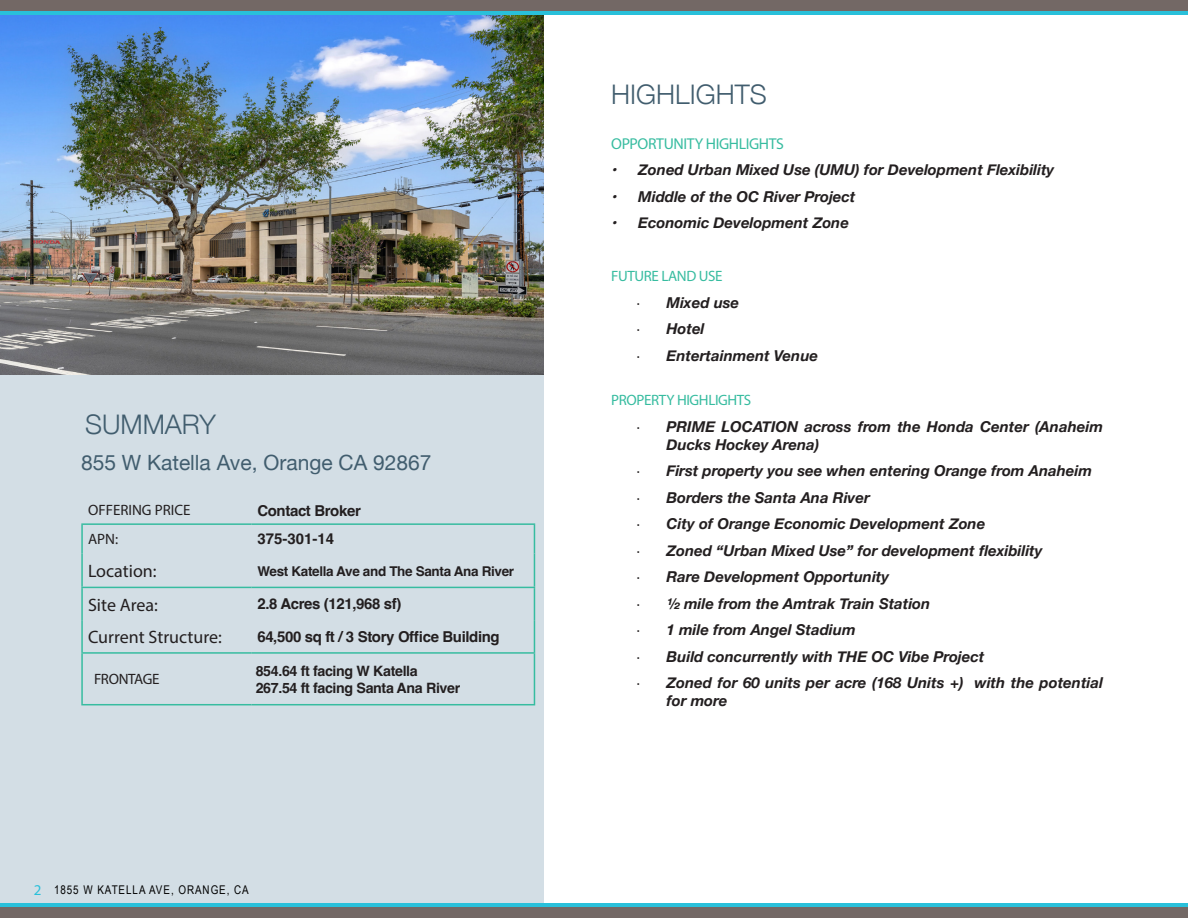
<style>
.page{position:relative;width:1188px;height:918px;background:#fff}
.page>*{position:absolute;margin:0;border:0;box-sizing:border-box;transform-origin:0 0}
.Head_01{font:300 27px "Helvetica Neue";color:#415d6e}
.Head_01-2{font:21px "Helvetica Neue";color:#415d6e}
.t1{font:18px "Myriad Pro";color:#231f20}
.Head_02{font:15.75px "Myriad Pro";letter-spacing:-.025em;color:#37bca0}
.t2{font:italic 700 15px/18px "Helvetica Neue";color:#231f20}
.t3{font:700 15px "Helvetica";letter-spacing:-.025em;color:#231f20}
.Head_02-2{font:15px "Myriad Pro";letter-spacing:-.025em;color:#37bca0}
.t4{font:15px "Myriad Pro";color:#231f20}
.t5{font:15px "Myriad Pro";letter-spacing:-.025em;color:#231f20}
.t6{font:700 14.25px/17.1px "Helvetica";letter-spacing:-.025em;color:#231f20}
.t7{font:700 13.5px "Helvetica";letter-spacing:-.025em;color:#231f20}
.t8{font:12px "Arial Narrow";letter-spacing:.08em;color:#000}
.s1{font-family:"Myriad Pro";font-size:15px;color:#29c0da}
.s2{font-family:"Myriad Pro";font-weight:400;font-style:normal}
</style>
<div class="page">
<img style="left:0;top:15px;width:543px;height:360px">
<div style="left:0;top:375px;width:543px;height:528px;background:#d3dee5"></div>
<hr style="left:81px;top:523px;width:170px;height:2px;background:#37bca0">
<hr style="left:81px;top:525px;width:2px;height:29px;background:#37bca0">
<hr style="left:251px;top:523px;width:284px;height:2px;background:#37bca0">
<hr style="left:81px;top:554px;width:2px;height:33px;background:#37bca0">
<hr style="left:81px;top:587px;width:170px;height:1px;background:#37bca0">
<hr style="left:81px;top:588px;width:2px;height:32px;background:#37bca0">
<hr style="left:251px;top:587px;width:284px;height:1px;background:#37bca0">
<hr style="left:81px;top:620px;width:2px;height:32px;background:#37bca0">
<svg style="left:534px;top:525px;width:1px;height:29px"></svg>
<hr style="left:534px;top:554px;width:1px;height:33px;background:#37bca0">
<hr style="left:534px;top:588px;width:1px;height:32px;background:#37bca0">
<hr style="left:534px;top:620px;width:1px;height:32px;background:#37bca0">
<hr style="left:81px;top:652px;width:170px;height:2px;background:#37bca0">
<hr style="left:81px;top:654px;width:2px;height:50px;background:#37bca0">
<hr style="left:251px;top:652px;width:284px;height:2px;background:#37bca0">
<hr style="left:534px;top:654px;width:1px;height:50px;background:#37bca0">
<hr style="left:81px;top:704px;width:170px;height:1px;background:#37bca0">
<hr style="left:251px;top:704px;width:284px;height:1px;background:#37bca0">
<div style="left:0;top:903px;width:1188px;height:15px;background:#29c0da"></div>
<div style="left:0;top:907px;width:1188px;height:11px;background:#736865"></div>
<div style="left:0;top:0;width:1188px;height:15px;background:#29c0da"></div>
<div style="left:0;top:0;width:1188px;height:11px;background:#736865"></div>
<p class="Head_01" style="left:85px;top:402px;width:133px">SUMMARY</p>
<p class="Head_01-2" style="left:81px;top:448px;width:352px">855 W Katella Ave, Orange CA 92867</p>
<p class="t4" style="left:88px;top:501px;width:104px">OFFERING PRICE</p>
<p class="t3" style="left:257px;top:501px;width:105px">Contact Broker</p>
<p class="t4" style="left:88px;top:530px;width:32px">APN:</p>
<p class="t3" style="left:257px;top:530px;width:78px">375-301-14</p>
<p class="t1" style="left:88px;top:560px;width:70px">Location:</p>
<p class="t7" style="left:257px;top:563px;width:258px">West Katella Ave and The Santa Ana River</p>
<p class="t1" style="left:88px;top:593px;width:71px">Site Area:</p>
<p class="t3" style="left:257px;top:595px;width:146px">2.8 Acres (121,968 sf)</p>
<p class="t1" style="left:88px;top:626px;width:135px">Current Structure:</p>
<p class="t3" style="left:257px;top:628px;width:244px">64,500 sq ft / 3 Story Office Building</p>
<p class="t5" style="left:94px;top:670px;width:67px">FRONTAGE</p>
<p class="t6" style="left:256px;top:664px;width:206px">854.64 ft facing W Katella<br>267.54 ft facing Santa Ana River</p>
<p class="t8" style="left:34px;top:881px;width:216px"><span class="s1">2</span> 1855 W KATELLA AVE, ORANGE, CA</p>
<p class="Head_01" style="left:611px;top:73px;width:157px">HIGHLIGHTS</p>
<p class="Head_02" style="left:611px;top:134px;width:174px">OPPORTUNITY HIGHLIGHTS</p>
<p class="t2" style="left:611px;top:161px;width:445px">• Zoned Urban Mixed Use (UMU) for Development Flexibility</p>
<p class="t2" style="left:611px;top:188px;width:246px">• Middle of the OC River Project</p>
<p class="t2" style="left:611px;top:214px;width:239px">• Economic Development Zone</p>
<p class="Head_02-2" style="left:611px;top:267px;width:113px">FUTURE LAND USE</p>
<p class="t2" style="left:637px;top:294px;width:104px"><span class="s2">·</span> Mixed use</p>
<p class="t2" style="left:637px;top:320px;width:69px"><span class="s2">·</span> Hotel</p>
<p class="t2" style="left:637px;top:347px;width:183px"><span class="s2">·</span> Entertainment Venue</p>
<p class="Head_02-2" style="left:611px;top:391px;width:142px">PROPERTY HIGHLIGHTS</p>
<p class="t2" style="left:666px;top:418px;width:438px;text-indent:-30px"><span class="s2">·</span> PRIME LOCATION across from the Honda Center (Anaheim<br>Ducks Hockey Arena)</p>
<p class="t2" style="left:637px;top:462px;width:457px"><span class="s2">·</span> First property you see when entering Orange from Anaheim</p>
<p class="t2" style="left:637px;top:489px;width:235px"><span class="s2">·</span> Borders the Santa Ana River</p>
<p class="t2" style="left:637px;top:515px;width:350px"><span class="s2">·</span> City of Orange Economic Development Zone</p>
<p class="t2" style="left:637px;top:542px;width:407px"><span class="s2">·</span> Zoned “Urban Mixed Use” for development flexibility</p>
<p class="t2" style="left:637px;top:568px;width:254px"><span class="s2">·</span> Rare Development Opportunity</p>
<p class="t2" style="left:637px;top:595px;width:295px"><span class="s2">·</span> ½ mile from the Amtrak Train Station</p>
<p class="t2" style="left:637px;top:621px;width:220px"><span class="s2">·</span> 1 mile from Angel Stadium</p>
<p class="t2" style="left:637px;top:648px;width:349px"><span class="s2">·</span> Build concurrently with THE OC Vibe Project</p>
<p class="t2" style="left:666px;top:674px;width:438px;text-indent:-30px"><span class="s2">·</span> Zoned for 60 units per acre (168 Units +) with the potential for more</p>
</div>
